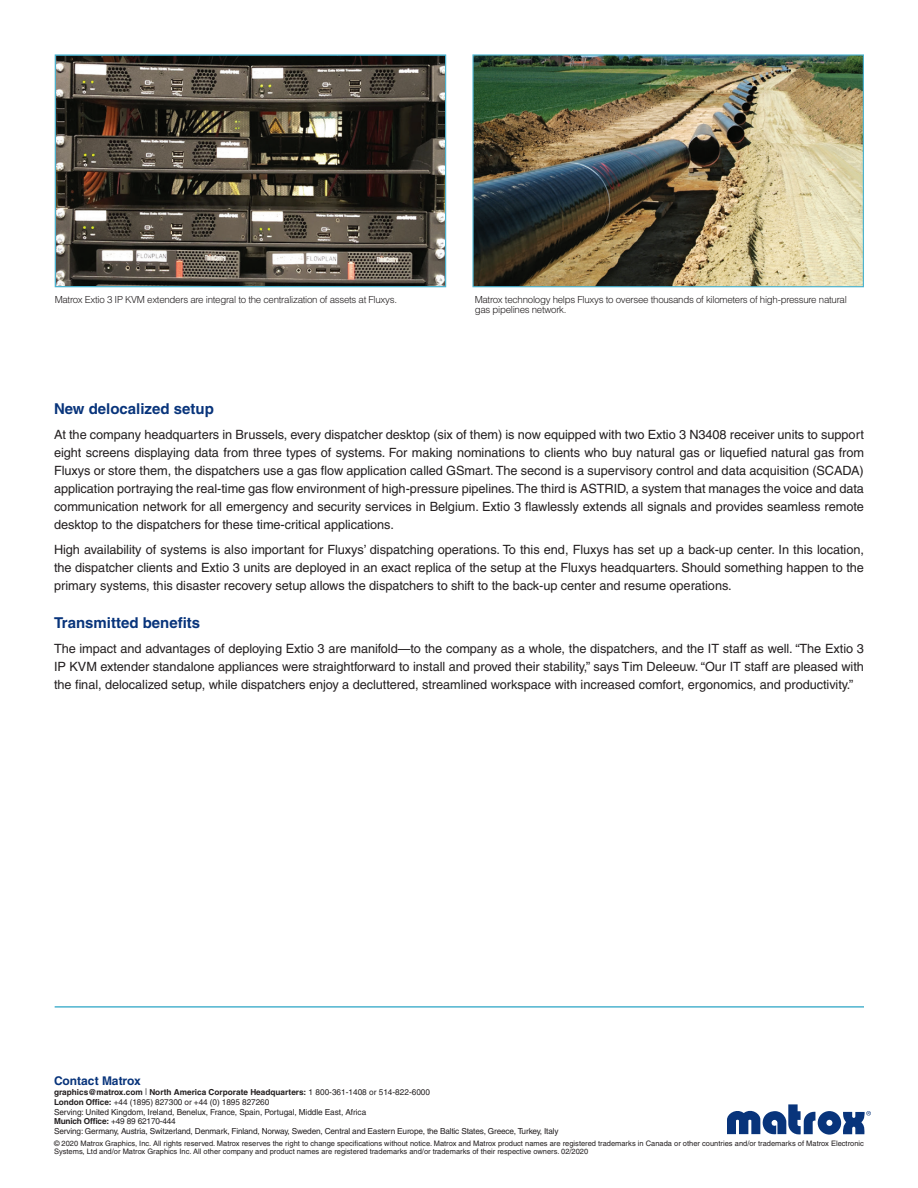
<style>
.page{position:relative;width:918px;height:1188px;background:#fff}
.page>*{position:absolute;margin:0;border:0;box-sizing:border-box;transform-origin:0 0}
.t1{font:700 15px "Helvetica";color:#08347b}
.t2{font:12.75px/18px "Helvetica";letter-spacing:-.005em;color:#231f20;text-align:justify}
.t3{font:700 12px "Helvetica";color:#08347b}
.t4{font:300 9.75px/10.5px "Helvetica";letter-spacing:-.03em;color:#231f20}
.t5{font:8.25px/9.8px "Helvetica";letter-spacing:-.02em;color:#231f20}
.t6{font:7.5px/7.5px "Helvetica";color:#231f20}
.s1{font-weight:700}
.s2{font-weight:300;font-stretch:condensed;font-size:9px}
</style>
<div class="page">
<svg style="left:727px;top:1104px;width:144px;height:31px"></svg>
<hr style="left:55px;top:1006px;width:809px;height:2px;background:#4db3cf">
<img style="left:474px;top:56px;width:388px;height:229px">
<div style="left:472px;top:54px;width:392px;height:233px;border:1px solid #4db3cf"></div>
<img style="left:57px;top:57px;width:387px;height:228px">
<div style="left:55px;top:54px;width:391px;height:233px;border:1px solid #4db3cf"></div>
<p class="t4" style="left:55px;top:294px;width:344px">Matrox Extio 3 IP KVM extenders are integral to the centralization of assets at Fluxys.</p>
<p class="t4" style="left:475px;top:294px;width:374px">Matrox technology helps Fluxys to oversee thousands of kilometers of high-pressure natural gas pipelines network.</p>
<p class="t1" style="left:54px;top:400px;width:161px">New delocalized setup</p>
<p class="t2" style="left:54px;top:426px;width:812px">At the company headquarters in Brussels, every dispatcher desktop (six of them) is now equipped with two Extio 3 N3408 receiver units to support eight screens displaying data from three types of systems. For making nominations to clients who buy natural gas or liquefied natural gas from Fluxys or store them, the dispatchers use a gas flow application called GSmart. The second is a supervisory control and data acquisition (SCADA) application portraying the real-time gas flow environment of high-pressure pipelines. The third is ASTRID, a system that manages the voice and data communication network for all emergency and security services in Belgium. Extio 3 flawlessly extends all signals and provides seamless remote desktop to the dispatchers for these time-critical applications.</p>
<p class="t2" style="left:54px;top:540px;width:812px">High availability of systems is also important for Fluxys’ dispatching operations. To this end, Fluxys has set up a back-up center. In this location, the dispatcher clients and Extio 3 units are deployed in an exact replica of the setup at the Fluxys headquarters. Should something happen to the primary systems, this disaster recovery setup allows the dispatchers to shift to the back-up center and resume operations.</p>
<p class="t1" style="left:54px;top:614px;width:148px">Transmitted benefits</p>
<p class="t2" style="left:54px;top:639px;width:812px">The impact and advantages of deploying Extio 3 are manifold—to the company as a whole, the dispatchers, and the IT staff as well. “The Extio 3<br>IP KVM extender standalone appliances were straightforward to install and proved their stability,” says Tim Deleeuw. “Our IT staff are pleased with the final, delocalized setup, while dispatchers enjoy a decluttered, streamlined workspace with increased comfort, ergonomics, and productivity.”</p>
<p class="t3" style="left:54px;top:1074px;width:88px">Contact Matrox</p>
<p class="t5" style="left:54px;top:1087px;width:506px"><span class="s1">graphics@matrox.com</span> <span class="s2">I</span> <span class="s1">North America Corporate Headquarters:</span> 1 800-361-1408 or 514-822-6000<br><span class="s1">London Office:</span> +44 (1895) 827300 or +44 (0) 1895 827260<br>Serving: United Kingdom, Ireland, Benelux, France, Spain, Portugal, Middle East, Africa<br><span class="s1">Munich Office:</span> +49 89 62170-444<br>Serving: Germany, Austria, Switzerland, Denmark, Finland, Norway, Sweden, Central and Eastern Europe, the Baltic States, Greece, Turkey, Italy</p>
<p class="t6" style="left:54px;top:1140px;width:811px">© 2020 Matrox Graphics, Inc. All rights reserved. Matrox reserves the right to change specifications without notice. Matrox and Matrox product names are registered trademarks in Canada or other countries and/or trademarks of Matrox Electronic<br>Systems, Ltd and/or Matrox Graphics Inc. All other company and product names are registered trademarks and/or trademarks of their respective owners. 02/2020</p>
</div>
